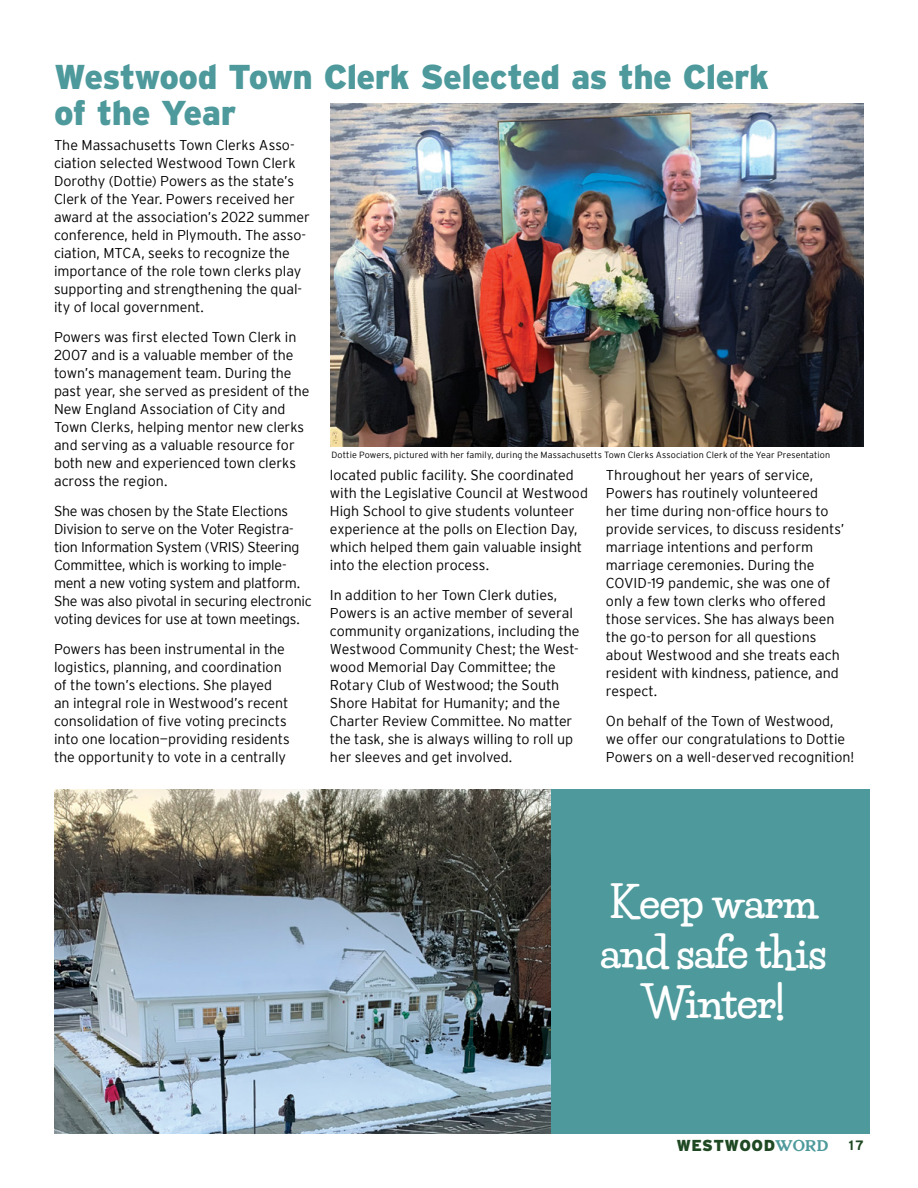
<style>
.page{position:relative;width:918px;height:1188px;background:#fff}
.page>*{position:absolute;margin:0;border:0;box-sizing:border-box;transform-origin:0 0}
.t1{font:800 42px/50.4px "Life Savers";letter-spacing:-.01em;color:#fff;text-align:center}
.t2{font:900 34.5px/36px "Interstate";letter-spacing:-.015em;color:#4d999b}
.t3{font:900 15.9px "Interstate";letter-spacing:.025em;color:#1f4922}
.t4{font:300 14.25px/18px "Interstate Plus";letter-spacing:-.005em;color:#000}
.t5{font:700 13.5px "Interstate";color:#1f4922}
.t6{font:300 9px "Interstate Plus";letter-spacing:.015em;color:#000}
.s1{font-family:"Parkinson";font-weight:700;font-size:14.4px;color:#4d999b}
</style>
<div class="page">
<div style="left:60px;top:789px;width:810px;height:345px;background:#4d999b"></div>
<img style="left:330px;top:103px;width:534px;height:343px">
<img style="left:54px;top:789px;width:497px;height:345px">
<h2 class="t2" style="left:54px;top:58px;width:716px">Westwood Town Clerk Selected as the Clerk of the Year</h2>
<p class="t4" style="left:54px;top:136px;width:257px">The Massachusetts Town Clerks Asso&shy;ciation selected Westwood Town Clerk Dorothy (Dottie) Powers as the state’s Clerk of the Year. Powers received her award at the association’s 2022 summer conference, held in Plymouth. The asso&shy;ciation, MTCA, seeks to recognize the importance of the role town clerks play supporting and strengthening the qual&shy;ity of local government.</p>
<p class="t4" style="left:54px;top:328px;width:257px">Powers was first elected Town Clerk in 2007 and is a valuable member of the town’s management team. During the past year, she served as president of the New England Association of City and Town Clerks, helping mentor new clerks and serving as a valuable resource for both new and experienced town clerks across the region.</p>
<p class="t4" style="left:54px;top:502px;width:259px">She was chosen by the State Elections Division to serve on the Voter Registra&shy;tion Information System (VRIS) Steering Committee, which is working to imple&shy;ment a new voting system and platform.<br>She was also pivotal in securing electronic voting devices for use at town meetings.</p>
<p class="t4" style="left:54px;top:640px;width:237px">Powers has been instrumental in the logistics, planning, and coordination of the town’s elections. She played an integral role in Westwood’s recent consolidation of five voting precincts into one location—providing residents the opportunity to vote in a centrally</p>
<p class="t6" style="left:332px;top:450px;width:500px">Dottie Powers, pictured with her family, during the Massachusetts Town Clerks Association Clerk of the Year Presentation</p>
<p class="t4" style="left:606px;top:466px;width:240px">Throughout her years of service,<br>Powers has routinely volunteered<br>her time during non-office hours to provide services, to discuss residents’ marriage intentions and perform marriage ceremonies. During the<br>COVID-19 pandemic, she was one of only a few town clerks who offered those services. She has always been the go-to person for all questions about Westwood and she treats each resident with kindness, patience, and respect.</p>
<p class="t4" style="left:606px;top:712px;width:250px">On behalf of the Town of Westwood, we offer our congratulations to Dottie<br>Powers on a well-deserved recognition!</p>
<p class="t4" style="left:330px;top:466px;width:259px">located public facility. She coordinated with the Legislative Council at Westwood High School to give students volunteer experience at the polls on Election Day, which helped them gain valuable insight into the election process.</p>
<p class="t4" style="left:330px;top:586px;width:251px">In addition to her Town Clerk duties, Powers is an active member of several community organizations, including the Westwood Community Chest; the West&shy;wood Memorial Day Committee; the Rotary Club of Westwood; the South Shore Habitat for Humanity; and the Charter Review Committee. No matter the task, she is always willing to roll up her sleeves and get involved.</p>
<h1 class="t1" style="left:600px;top:877px;width:228px">Keep warm and safe this<br>Winter!</h1>
<p class="t3" style="left:676px;top:1136px;width:154px">WESTWOOD<span class="s1">WORD</span></p>
<p class="t5" style="left:847px;top:1137px;width:19px">17</p>
</div>
